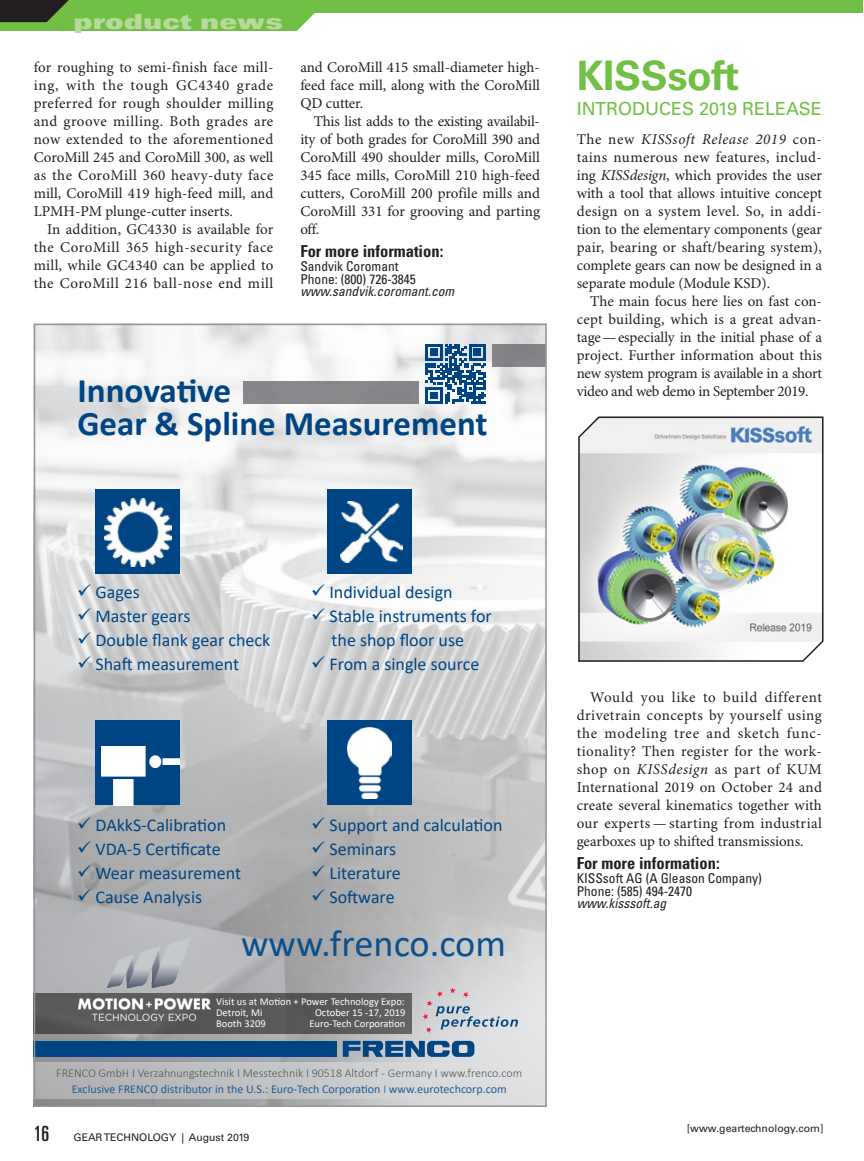
<style>
.page{position:relative;width:864px;height:1161px;background:#fff}
.page>*{position:absolute;margin:0;border:0;box-sizing:border-box;transform-origin:0 0}
.t1{font:700 40.5px "Univers LT Std";letter-spacing:-.01em;color:#71bf44}
.t2{font:37.5px "Calibri";color:#0c508c}
.t3{font:700 34.5px/33px "Calibri";color:#004583}
.t4{font:21px "Univers LT Std X Black Ex";color:#b6da9b}
.t5{font:18px/24px "Calibri";color:#004583;text-align:center}
.t6{font:18px "Univers LT Std";color:#71bf44}
.t7{font:700 condensed 16.5px "Univers LT Std";color:#231f20}
.t8{font:15px/18px "Minion Pro";color:#231f20;text-align:justify}
.t9{font:condensed 13.5px/13.5px "Univers LT Std";color:#231f20}
.t10{font:italic condensed 13.5px "Univers LT Std";color:#231f20}
.t11{font:300 12px "Calibri";color:#57585a}
.t12{font:12px "Calibri";color:#255c96}
.t13{font:10.5px/10.8px "Calibri";color:#fff}
.t14{font:10.5px "Univers LT Std";color:#231f20}
.s1{font-style:italic}
.s2{color:#255c96}
.s3{font-weight:300}
.s4{font-stretch:ultra-condensed;font-size:21px}
</style>
<div class="page">
<img style="left:578px;top:416px;width:246px;height:246px">
<div style="left:0;top:0;width:344px;height:31px;background:#71bf44"></div>
<svg style="left:297px;top:14px;width:47px;height:17px"></svg>
<div style="left:310px;top:0;width:553px;height:14px;background:#71bf44"></div>
<svg style="left:0;top:0;width:69px;height:22px"></svg>
<svg style="left:37px;top:327px;width:507px;height:777px"></svg>
<svg style="left:343px;top:1041px;width:131px;height:16px;background:#41709b"></svg>
<svg style="left:423px;top:988px;width:95px;height:45px;background:#c5c8d0"></svg>
<div style="left:34px;top:1041px;width:303px;height:16px;background:#004583"></div>
<svg style="left:426px;top:344px;width:60px;height:60px"></svg>
<div style="left:492px;top:344px;width:54px;height:23px;background:#828386"></div>
<div style="left:243px;top:381px;width:176px;height:23px;background:#87888a"></div>
<div style="left:328px;top:490px;width:84px;height:84px;background:#004583"></div>
<img style="left:340px;top:502px;width:63px;height:61px">
<div style="left:95px;top:721px;width:85px;height:84px;background:#004583"></div>
<img style="left:101px;top:746px;width:79px;height:59px">
<div style="left:328px;top:721px;width:84px;height:84px;background:#004583"></div>
<img style="left:348px;top:728px;width:44px;height:71px">
<div style="left:95px;top:490px;width:85px;height:84px;background:#004583"></div>
<img style="left:104px;top:499px;width:68px;height:67px">
<div style="left:34px;top:993px;width:378px;height:40px;background:#5a585a"></div>
<img style="left:79px;top:939px;width:131px;height:82px">
<h3 class="t4" style="left:74px;top:9px;width:211px">product news</h3>
<p class="t8" style="left:34px;top:59px;width:241px">for roughing to semi-finish face mill&shy;ing, with the tough GC4340 grade preferred for rough shoulder milling and groove milling. Both grades are now extended to the aforementioned CoroMill 245 and CoroMill 300, as well as the CoroMill 360 heavy-duty face mill, CoroMill 419 high-feed mill, and LPMH-PM plunge-cutter inserts.</p>
<p class="t8" style="left:34px;top:221px;width:241px;text-indent:14px">In addition, GC4330 is available for the CoroMill 365 high-security face mill, while GC4340 can be applied to the CoroMill 216 ball-nose end mill</p>
<p class="t8" style="left:300px;top:59px;width:241px">and CoroMill 415 small-diameter high&shy;feed face mill, along with the CoroMill QD cutter.</p>
<p class="t8" style="left:300px;top:113px;width:241px;text-indent:14px">This list adds to the existing availabil&shy;ity of both grades for CoroMill 390 and CoroMill 490 shoulder mills, CoroMill 345 face mills, CoroMill 210 high-feed cutters, CoroMill 200 profile mills and CoroMill 331 for grooving and parting off.</p>
<p class="t7" style="left:300px;top:241px;width:144px">For more information:</p>
<p class="t9" style="left:300px;top:259px;width:117px">Sandvik Coromant<br>Phone: (800) 726-3845</p>
<p class="t10" style="left:300px;top:283px;width:155px">www.sandvik.coromant.com</p>
<h3 class="t3" style="left:77px;top:373px;width:412px">Innovative<br>Gear &amp; Spline Measurement</h3>
<h1 class="t1" style="left:577px;top:52px;width:164px">KISSsoft</h1>
<p class="t6" style="left:577px;top:98px;width:247px">INTRODUCES 2019 RELEASE</p>
<p class="t8" style="left:577px;top:131px;width:247px">The new <span class="s1">KISSsoft Release 2019</span> con&shy;tains numerous new features, includ&shy;ing <span class="s1">KISSdesign</span>, which provides the user with a tool that allows intuitive concept design on a system level. So, in addi&shy;tion to the elementary components (gear pair, bearing or shaft/bearing system), complete gears can now be designed in a separate module (Module KSD).</p>
<p class="t8" style="left:577px;top:293px;width:247px;text-indent:14px">The main focus here lies on fast con&shy;cept building, which is a great advan&shy;tage—especially in the initial phase of a project. Further information about this new system program is available in a short video and web demo in September 2019.</p>
<p class="t5" style="left:77px;top:580px;width:64px">✓ Gages</p>
<p class="t5" style="left:77px;top:604px;width:115px">✓ Master gears</p>
<p class="t5" style="left:77px;top:628px;width:195px">✓ Double flank gear check</p>
<p class="t5" style="left:77px;top:652px;width:163px">✓ Shaft measurement</p>
<p class="t5" style="left:311px;top:580px;width:143px">✓ Individual design</p>
<p class="t5" style="left:311px;top:604px;width:182px">✓ Stable instruments for the shop floor use</p>
<p class="t5" style="left:311px;top:652px;width:170px">✓ From a single source</p>
<p class="t5" style="left:77px;top:813px;width:150px">✓ DAkkS-Calibration</p>
<p class="t5" style="left:77px;top:837px;width:145px">✓ VDA-5 Certificate</p>
<p class="t5" style="left:77px;top:861px;width:165px">✓ Wear measurement</p>
<p class="t5" style="left:77px;top:885px;width:126px">✓ Cause Analysis</p>
<p class="t5" style="left:311px;top:813px;width:193px">✓ Support and calculation</p>
<p class="t5" style="left:311px;top:837px;width:87px">✓ Seminars</p>
<p class="t5" style="left:311px;top:861px;width:91px">✓ Literature</p>
<p class="t5" style="left:311px;top:885px;width:85px">✓ Software</p>
<h2 class="t2" style="left:241px;top:918px;width:267px">www.frenco.com</h2>
<p class="t13" style="left:216px;top:996px;width:190px">Visit us at Motion + Power Technology Expo:<br>Detroit, Mi</p>
<p class="t13" style="left:315px;top:1007px;width:92px">October 15 -17, 2019</p>
<p class="t13" style="left:216px;top:1018px;width:51px">Booth 3209</p>
<p class="t13" style="left:310px;top:1018px;width:97px">Euro-Tech Corporation</p>
<p class="t11" style="left:56px;top:1065px;width:468px">FRENCO GmbH <span class="s2">I</span> Verzahnungstechnik <span class="s2">I</span> Messtechnik <span class="s2">I</span> 90518 Altdorf - Germany <span class="s2">I</span> www.frenco.com</p>
<p class="t12" style="left:72px;top:1081px;width:436px">Exclusive FRENCO distributor in the U.S.: Euro-Tech Corporation <span class="s3">I</span> www.eurotechcorp.com</p>
<p class="t8" style="left:577px;top:689px;width:247px;text-indent:14px">Would you like to build different drivetrain concepts by yourself using the modeling tree and sketch func&shy;tionality? Then register for the work&shy;shop on <span class="s1">KISSdesign</span> as part of KUM International 2019 on October 24 and create several kinematics together with our experts — starting from industrial gearboxes up to shifted transmissions.</p>
<p class="t7" style="left:577px;top:853px;width:144px">For more information:</p>
<p class="t9" style="left:577px;top:871px;width:187px">KISSsoft AG (A Gleason Company)<br>Phone: (585) 494-2470</p>
<p class="t10" style="left:577px;top:895px;width:91px">www.kisssoft.ag</p>
<p class="t14" style="left:34px;top:1131px;width:217px"><span class="s4">16</span> GEAR TECHNOLOGY | August 2019</p>
<p class="t14" style="left:687px;top:1122px;width:138px">[www.geartechnology.com]</p>
</div>
